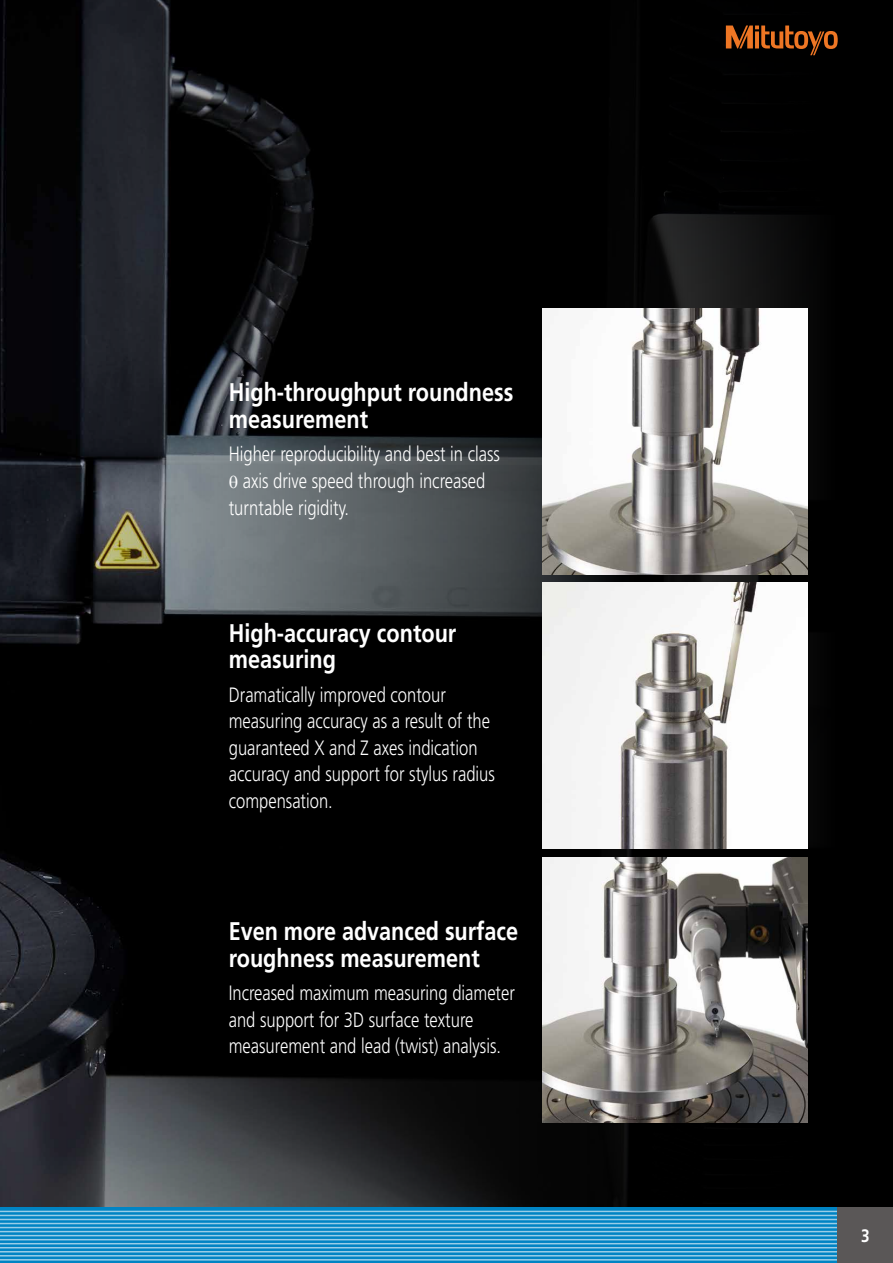
<style>
.page{position:relative;width:893px;height:1263px;background:#fff}
.page>*{position:absolute;margin:0;border:0;box-sizing:border-box;transform-origin:0 0}
.t1{font:700 25.5px/26.5px "Mitutoyo Frutiger";color:#fff}
.t2{font:300 20.7px/26.5px "Mitutoyo Frutiger";color:#fff}
.t3{font:700 18px "Mitutoyo Frutiger";color:#fff}
</style>
<div class="page">
<img style="left:0;top:0;width:893px;height:1208px">
<img style="left:543px;top:309px;width:265px;height:265px">
<img style="left:543px;top:583px;width:265px;height:265px">
<img style="left:543px;top:857px;width:265px;height:266px">
<svg style="left:0;top:1208px;width:838px;height:55px;background:#188fc9"></svg>
<hr style="left:0;top:1211px;width:893px;height:1px;background:#fff">
<hr style="left:0;top:1215px;width:893px;height:1px;background:#fff">
<hr style="left:0;top:1219px;width:893px;height:1px;background:#fff">
<hr style="left:0;top:1223px;width:893px;height:1px;background:#fff">
<hr style="left:0;top:1227px;width:893px;height:1px;background:#fff">
<hr style="left:0;top:1231px;width:893px;height:1px;background:#fff">
<hr style="left:0;top:1235px;width:893px;height:1px;background:#fff">
<hr style="left:0;top:1239px;width:893px;height:1px;background:#fff">
<hr style="left:0;top:1243px;width:893px;height:1px;background:#fff">
<hr style="left:0;top:1247px;width:893px;height:1px;background:#fff">
<hr style="left:0;top:1251px;width:893px;height:1px;background:#fff">
<hr style="left:0;top:1255px;width:893px;height:1px;background:#fff">
<hr style="left:0;top:1259px;width:893px;height:1px;background:#fff">
<div style="left:838px;top:1208px;width:55px;height:55px;background:#5a5757"></div>
<svg style="left:726px;top:26px;width:112px;height:29px;background:#5d2e0e"></svg>
<svg style="left:230px;top:475px;width:7px;height:13px"></svg>
<p class="t1" style="left:229px;top:379px;width:286px">High-throughput roundness measurement</p>
<p class="t2" style="left:229px;top:441px;width:273px">Higher reproducibility and best in class</p>
<p class="t2" style="left:243px;top:468px;width:244px">axis drive speed through increased</p>
<p class="t2" style="left:229px;top:494px;width:122px">turntable rigidity.</p>
<p class="t1" style="left:229px;top:620px;width:229px">High-accuracy contour measuring</p>
<p class="t2" style="left:229px;top:681px;width:268px">Dramatically improved contour measuring accuracy as a result of the guaranteed X and Z axes indication accuracy and support for stylus radius compensation.</p>
<p class="t1" style="left:229px;top:918px;width:291px">Even more advanced surface roughness measurement</p>
<p class="t2" style="left:229px;top:980px;width:288px">Increased maximum measuring diameter and support for 3D surface texture measurement and lead (twist) analysis.</p>
<p class="t3" style="left:861px;top:1225px;width:10px">3</p>
</div>
